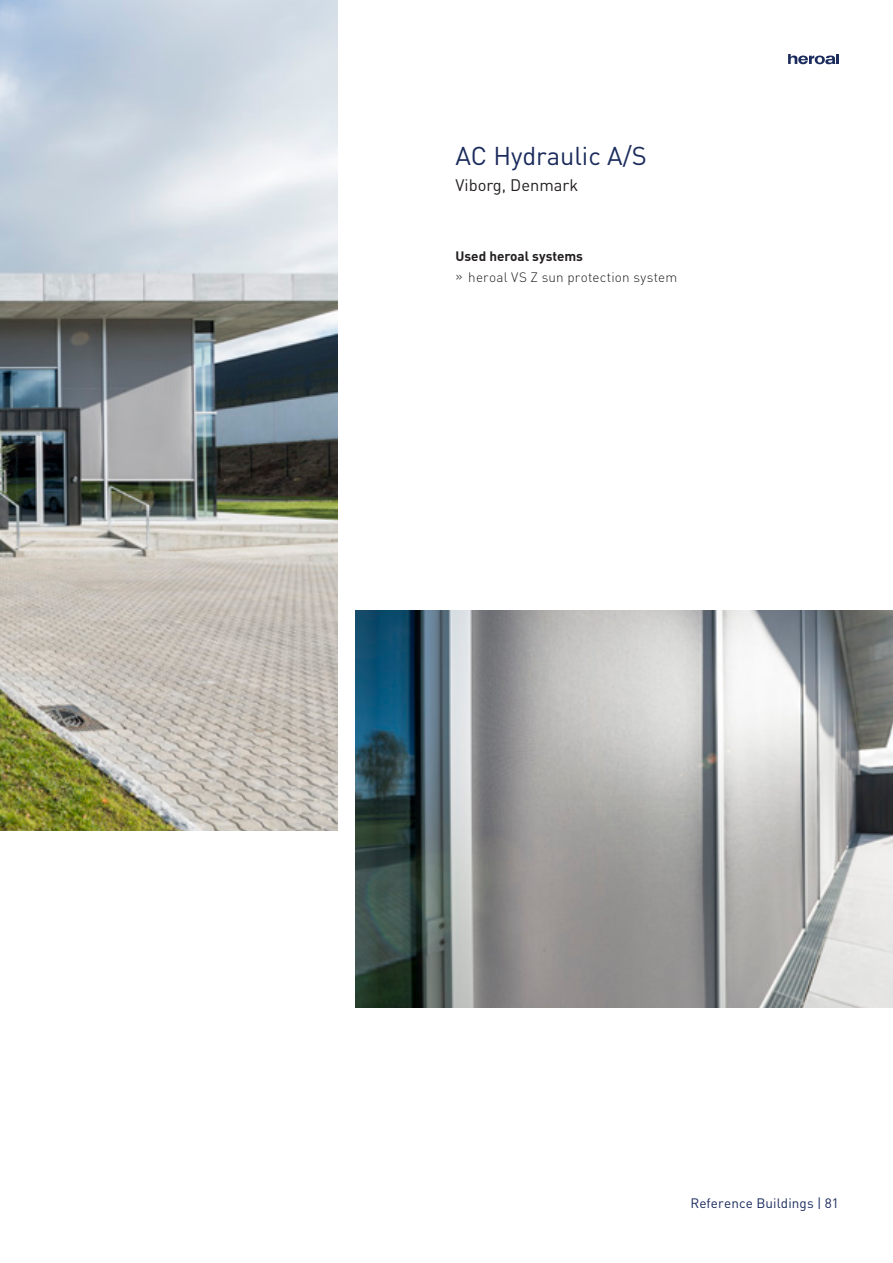
<style>
.page{position:relative;width:893px;height:1263px;background:#fff}
.page>*{position:absolute;margin:0;border:0;box-sizing:border-box;transform-origin:0 0}
.t1{font:25.5px "DIN Pro";color:#1a2b5c}
.t2{font:16.5px "DIN Pro";color:#231f20}
.t3{font:300 13.5px "DIN Pro";letter-spacing:.015em;color:#231f20}
.t4{font:13.5px "DIN Pro";letter-spacing:.01em;color:#1a2b5c}
.t5{font:700 13.5px "DIN Pro";color:#231f20}
</style>
<div class="page">
<svg style="left:788px;top:54px;width:51px;height:10px"></svg>
<img style="left:0;top:0;width:337px;height:831px">
<img style="left:355px;top:610px;width:538px;height:398px">
<h1 class="t1" style="left:455px;top:136px;width:193px">AC Hydraulic A/S</h1>
<p class="t2" style="left:455px;top:172px;width:124px">Viborg, Denmark</p>
<p class="t5" style="left:455px;top:247px;width:129px">Used heroal systems</p>
<p class="t3" style="left:455px;top:267px;width:223px">» heroal VS Z sun protection system</p>
<p class="t4" style="left:691px;top:1193px;width:150px">Reference Buildings | 81</p>
</div>
